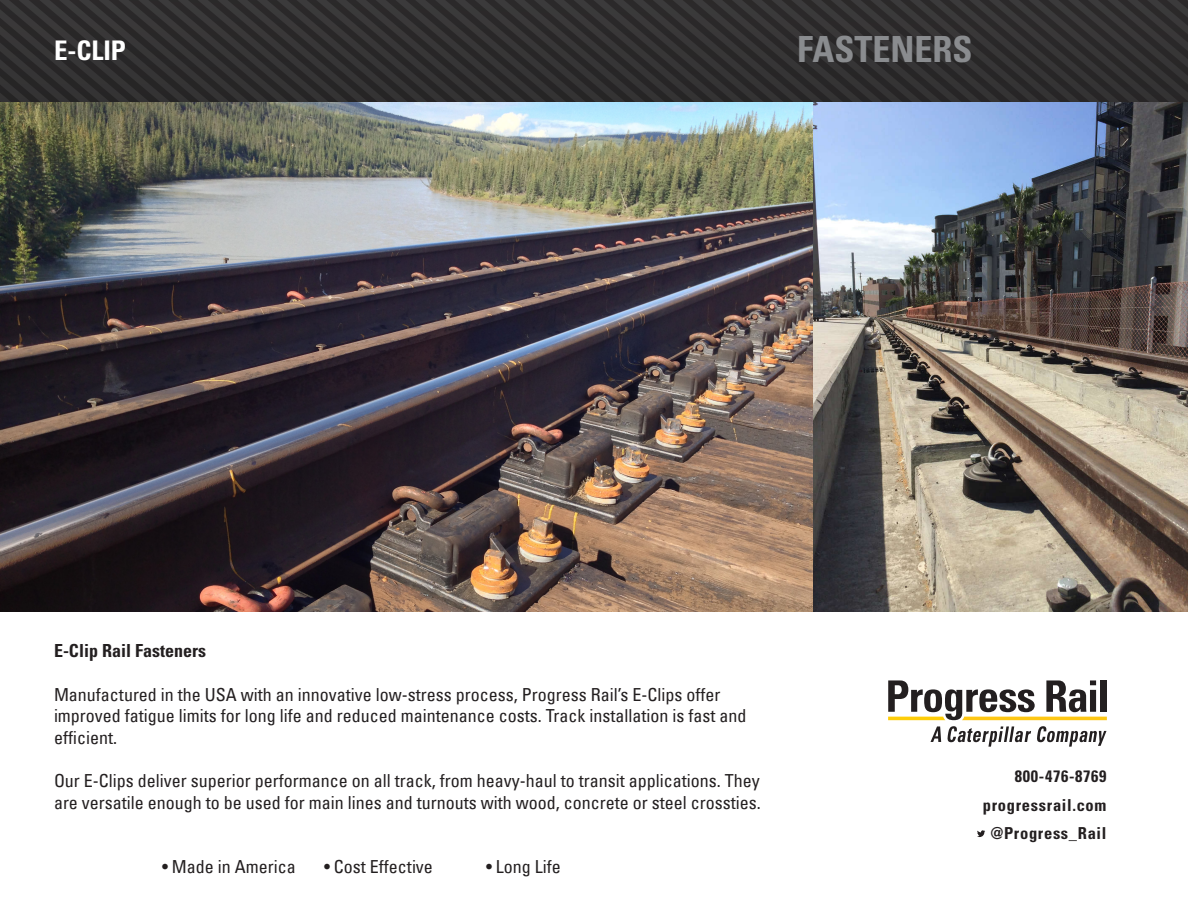
<style>
.page{position:relative;width:1188px;height:918px;background:#fff}
.page>*{position:absolute;margin:0;border:0;box-sizing:border-box;transform-origin:0 0}
.t1{font:700 condensed 36px "Univers LT Std";color:#8a8c8f}
.t2{font:700 condensed 27px "Univers LT Std";color:#fff}
.t3{font:condensed 18px/21.6px "Univers LT Std";color:#231f20}
.t4{font:700 condensed 18px "Univers LT Std";color:#231f20}
.t5{font:700 condensed 16.5px "Univers LT Std";letter-spacing:.04em;color:#231f20}
</style>
<div class="page">
<svg style="left:151px;top:0;width:284px;height:102px;background:#2f2e2e"></svg>
<svg style="left:435px;top:0;width:396px;height:102px;background:#2f2e2f"></svg>
<svg style="left:831px;top:0;width:357px;height:103px;background:#302e2f"></svg>
<svg style="left:0;top:0;width:151px;height:102px;background:#2f2e2e"></svg>
<svg style="left:888px;top:680px;width:219px;height:158px"></svg>
<img style="left:0;top:102px;width:1187px;height:510px">
<p class="t2" style="left:54px;top:34px;width:74px">E-CLIP</p>
<p class="t1" style="left:797px;top:27px;width:177px">FASTENERS</p>
<p class="t4" style="left:54px;top:640px;width:153px">E-Clip Rail Fasteners</p>
<p class="t3" style="left:54px;top:683px;width:694px">Manufactured in the USA with an innovative low-stress process, Progress Rail’s E-Clips offer improved fatigue limits for long life and reduced maintenance costs. Track installation is fast and efficient.</p>
<p class="t3" style="left:54px;top:770px;width:708px">Our E-Clips deliver superior performance on all track, from heavy-haul to transit applications. They are versatile enough to be used for main lines and turnouts with wood, concrete or steel crossties.</p>
<p class="t3" style="left:162px;top:856px;width:135px">• Made in America</p>
<p class="t3" style="left:324px;top:856px;width:110px">• Cost Effective</p>
<p class="t3" style="left:486px;top:856px;width:76px">• Long Life</p>
<p class="t5" style="left:1015px;top:766px;width:93px">800-476-8769</p>
<p class="t5" style="left:983px;top:795px;width:125px">progressrail.com</p>
<p class="t5" style="left:990px;top:823px;width:118px">@Progress_Rail</p>
</div>
